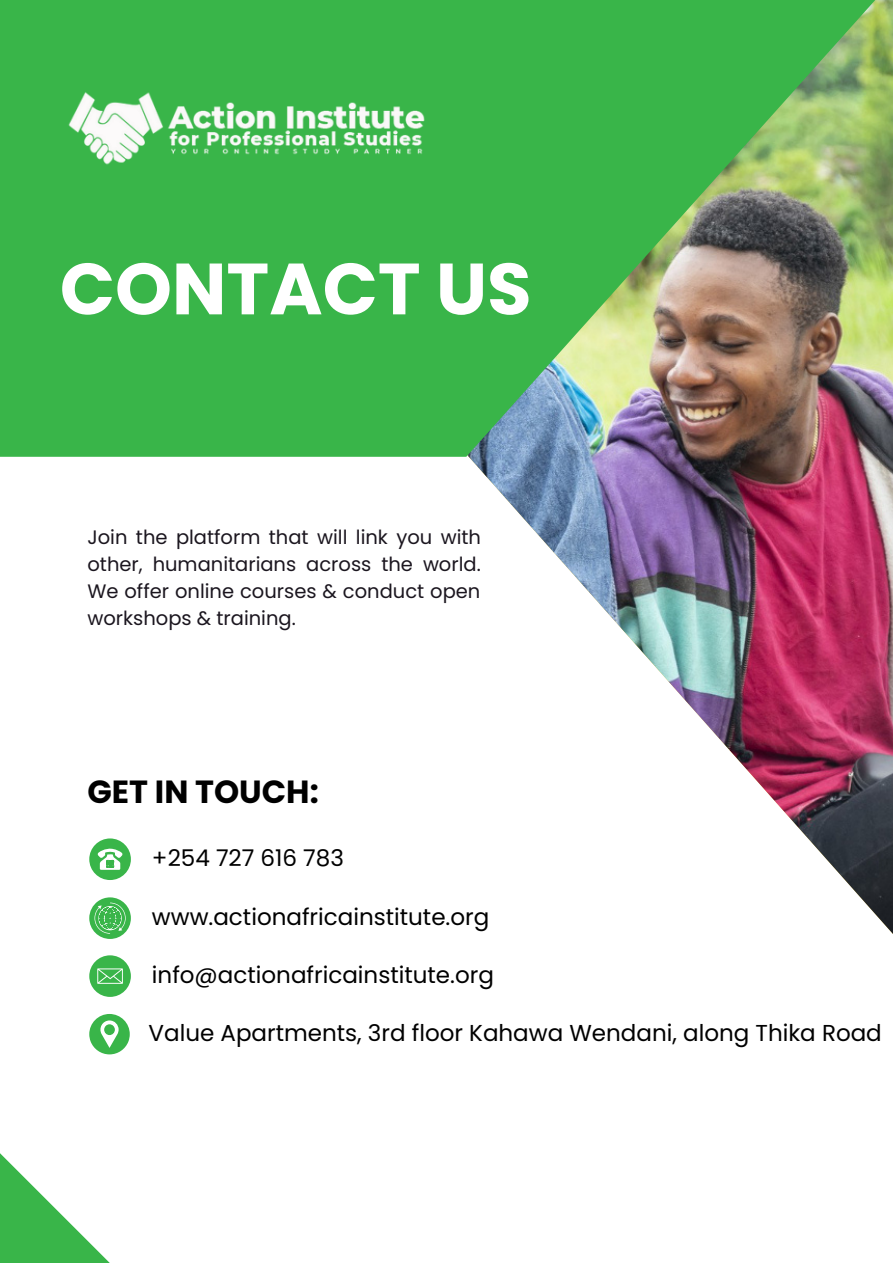
<style>
.page{position:relative;width:893px;height:1264px;background:#fff}
.page>*{position:absolute;margin:0;border:0;box-sizing:border-box;transform-origin:0 0}
.t1{font:700 72.45px "Poppins";color:#fff}
.t2{font:700 31.95px "Poppins";color:#000}
.t3{font:22.95px "Poppins";color:#000}
.t4{font:19.5px/27px "Poppins";color:#1b161f;text-align:justify}
</style>
<div class="page">
<img style="left:57px;top:456px;width:835px;height:483px">
<img style="left:0;top:0;width:892px;height:456px">
<svg style="left:89px;top:838px;width:42px;height:42px"></svg>
<svg style="left:89px;top:1014px;width:41px;height:40px"></svg>
<svg style="left:89px;top:897px;width:42px;height:41px"></svg>
<svg style="left:0;top:1153px;width:109px;height:109px"></svg>
<svg style="left:89px;top:955px;width:42px;height:41px"></svg>
<img style="left:67px;top:89px;width:358px;height:80px">
<p class="t1" style="left:60px;top:238px;width:473px">CONTACT US</p>
<p class="t4" style="left:87px;top:523px;width:395px">Join the platform that will link you with other, humanitarians across the world.<br>We offer online courses &amp; conduct open workshops &amp; training.</p>
<p class="t2" style="left:87px;top:769px;width:233px">GET IN TOUCH:</p>
<p class="t3" style="left:152px;top:842px;width:193px">+254 727 616 783</p>
<p class="t3" style="left:152px;top:900px;width:339px">www.actionafricainstitute.org</p>
<p class="t3" style="left:152px;top:959px;width:343px">info@actionafricainstitute.org</p>
<p class="t3" style="left:148px;top:1016px;width:734px">Value Apartments, 3rd floor Kahawa Wendani, along Thika Road</p>
</div>
